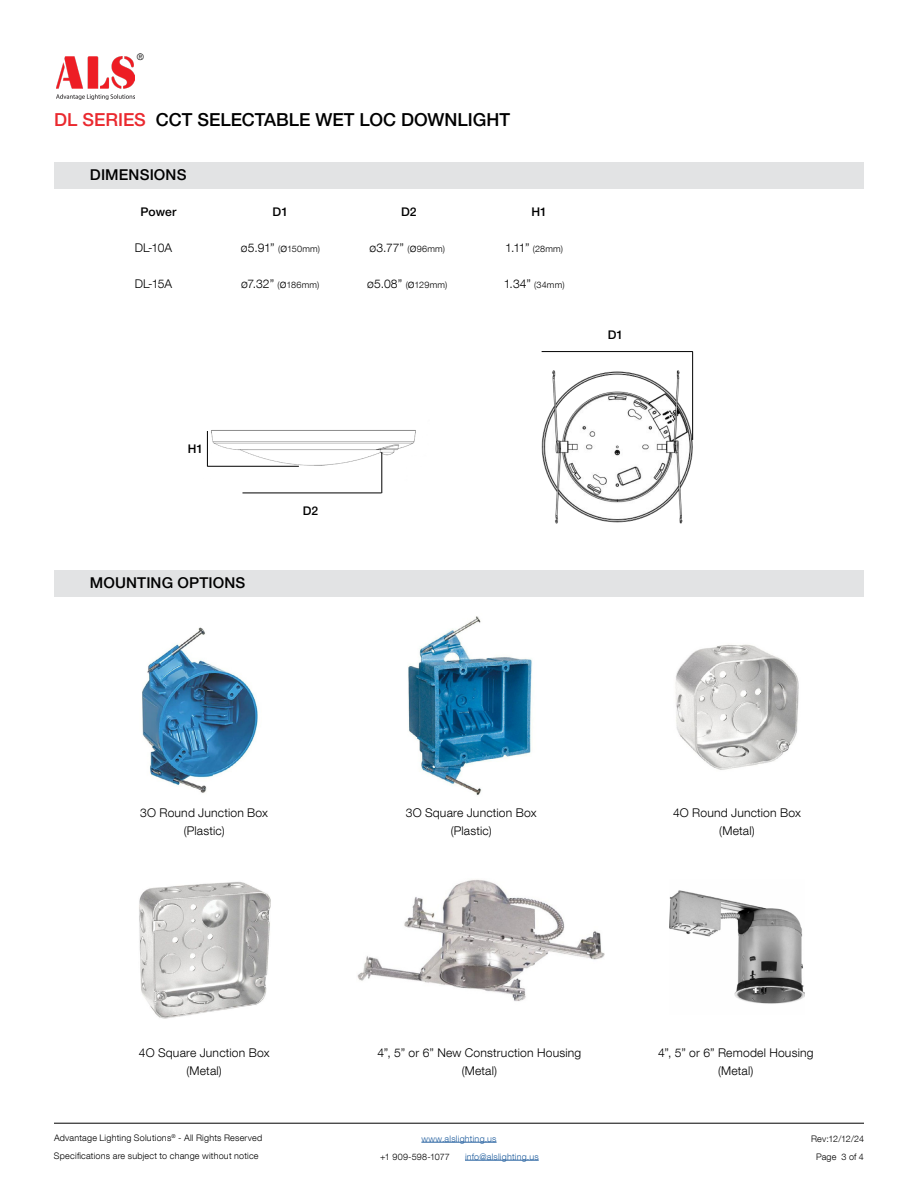
<style>
.page{position:relative;width:918px;height:1188px;background:#fff}
.page>*{position:absolute;margin:0;border:0;box-sizing:border-box;transform-origin:0 0}
.t1{font:500 18px "Helvetica Neue LT Pro";color:#000}
.t2{font:500 15px "Helvetica Neue LT Pro";letter-spacing:.01em;color:#000}
.t3{font:300 12px/18px "Helvetica Neue LT Com";letter-spacing:.015em;color:#000;text-align:center}
.t4{font:500 12px "Helvetica Neue LT Pro";color:#000}
.t5{font:300 9px/18px "Helvetica Neue LT Com";letter-spacing:.025em;color:#000}
.t6{font:300 9px "Helvetica Neue LT Com";letter-spacing:.025em;color:#215e9e}
.s1{color:#ea292f}
.s2{font-size:9px}
.s3{font-size:12px}
</style>
<div class="page">
<hr style="left:421px;top:1142px;width:76px;height:1px;background:#215e9e">
<hr style="left:465px;top:1160px;width:74px;height:1px;background:#215e9e">
<hr style="left:54px;top:1123px;width:810px;height:1px;background:#000">
<img style="left:56px;top:57px;width:79px;height:43px">
<img style="left:206px;top:430px;width:210px;height:63px">
<img style="left:541px;top:357px;width:153px;height:167px">
<div style="left:82px;top:162px;width:782px;height:26px;background:#e2e3e4"></div>
<div style="left:82px;top:570px;width:782px;height:26px;background:#e2e3e4"></div>
<div style="left:54px;top:162px;width:28px;height:26px;background:#e2e3e4"></div>
<div style="left:54px;top:570px;width:28px;height:26px;background:#e2e3e4"></div>
<hr style="left:207px;top:431px;width:1px;height:35px;background:#000">
<hr style="left:542px;top:351px;width:151px;height:1px;background:#000">
<hr style="left:242px;top:493px;width:140px;height:1px;background:#000">
<img style="left:142px;top:627px;width:116px;height:166px">
<img style="left:139px;top:881px;width:132px;height:138px">
<img style="left:357px;top:879px;width:247px;height:122px">
<img style="left:670px;top:890px;width:134px;height:114px">
<img style="left:408px;top:616px;width:124px;height:179px">
<img style="left:675px;top:644px;width:124px;height:126px">
<hr style="left:382px;top:452px;width:1px;height:41px;background:#000">
<hr style="left:692px;top:352px;width:1px;height:88px;background:#000">
<hr style="left:207px;top:466px;width:92px;height:1px;background:#000">
<p class="t5" style="left:137px;top:48px;width:9px">®</p>
<h1 class="t1" style="left:54px;top:109px;width:458px"><span class="s1">DL SERIES</span> CCT SELECTABLE WET LOC DOWNLIGHT</h1>
<p class="t2" style="left:90px;top:166px;width:98px">DIMENSIONS</p>
<p class="t4" style="left:141px;top:205px;width:37px">Power</p>
<p class="t4" style="left:273px;top:205px;width:17px">D1</p>
<p class="t4" style="left:401px;top:205px;width:17px">D2</p>
<p class="t4" style="left:531px;top:205px;width:17px">H1</p>
<p class="t3" style="left:135px;top:238px;width:39px">DL-10A</p>
<p class="t3" style="left:241px;top:238px;width:81px">ø5.91” <span class="s2">(</span>ø<span class="s2">150mm)</span></p>
<p class="t3" style="left:370px;top:238px;width:77px">ø3.77” <span class="s2">(</span>ø<span class="s2">96mm)</span></p>
<p class="t5" style="left:505px;top:240px;width:59px"><span class="s3">1.11”</span> (28mm)</p>
<p class="t3" style="left:135px;top:274px;width:39px">DL-15A</p>
<p class="t3" style="left:241px;top:274px;width:80px">ø7.32” <span class="s2">(</span>ø<span class="s2">186mm)</span></p>
<p class="t3" style="left:367px;top:274px;width:82px">ø5.08” <span class="s2">(</span>ø<span class="s2">129mm)</span></p>
<p class="t5" style="left:504px;top:276px;width:62px"><span class="s3">1.34”</span> (34mm)</p>
<p class="t4" style="left:188px;top:442px;width:17px">H1</p>
<p class="t2" style="left:90px;top:574px;width:157px">MOUNTING OPTIONS</p>
<p class="t4" style="left:303px;top:503px;width:17px">D2</p>
<p class="t4" style="left:608px;top:327px;width:17px">D1</p>
<p class="t3" style="left:140px;top:803px;width:129px">3O Round Junction Box (Plastic)</p>
<p class="t3" style="left:406px;top:803px;width:132px">3O Square Junction Box (Plastic)</p>
<p class="t3" style="left:673px;top:803px;width:129px">4O Round Junction Box (Metal)</p>
<p class="t3" style="left:139px;top:1043px;width:132px">4O Square Junction Box (Metal)</p>
<p class="t3" style="left:377px;top:1043px;width:205px">4”, 5” or 6” New Construction Housing (Metal)</p>
<p class="t3" style="left:658px;top:1043px;width:157px">4”, 5” or 6” Remodel Housing (Metal)</p>
<p class="t5" style="left:54px;top:1129px;width:210px">Advantage Lighting Solutions<sup>®</sup> - All Rights Reserved<br>Specifications are subject to change without notice</p>
<p class="t5" style="left:811px;top:1129px;width:54px;text-align:center">Rev:12/12/24<br>Page 3 of 4</p>
<p class="t6" style="left:421px;top:1133px;width:77px">www.alslighting.us</p>
<p class="t5" style="left:380px;top:1147px;width:71px">+1 909-598-1077</p>
<p class="t6" style="left:465px;top:1151px;width:75px">info@alslighting.us</p>
</div>
